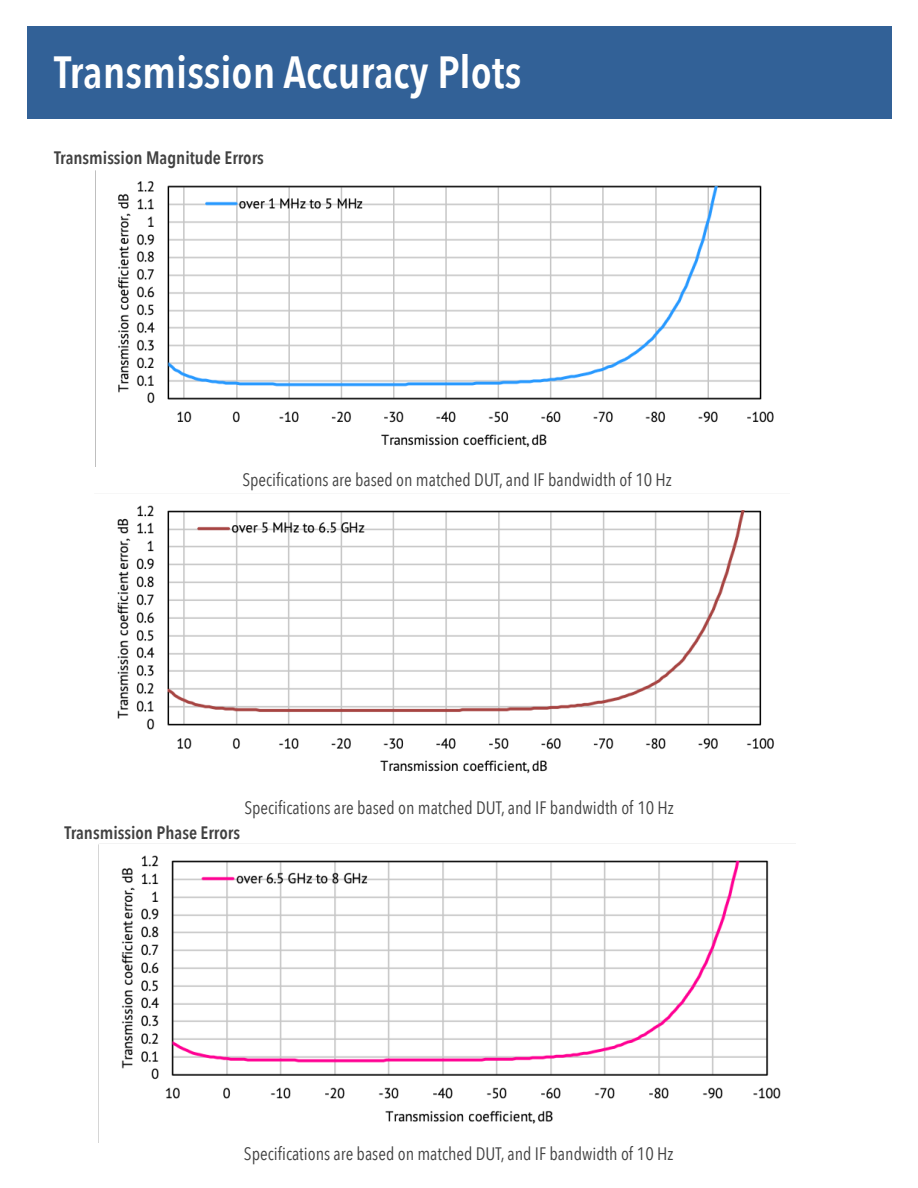
<style>
.page{position:relative;width:918px;height:1188px;background:#fff}
.page>*{position:absolute;margin:0;border:0;box-sizing:border-box;transform-origin:0 0}
.t1{font:600 45px "Avenir Next Condensed";color:#fff}
.t2{font:18px "Avenir Next Condensed";color:#414141}
.t3{font:600 18px "Avenir Next Condensed";color:#414141}
</style>
<div class="page">
<div style="left:27px;top:26px;width:864px;height:93px;background:#326197"></div>
<img style="left:95px;top:171px;width:679px;height:295px">
<img style="left:117px;top:505px;width:658px;height:269px">
<img style="left:98px;top:844px;width:683px;height:299px">
<h1 class="t1" style="left:54px;top:34px;width:469px">Transmission Accuracy Plots</h1>
<p class="t3" style="left:54px;top:142px;width:211px">Transmission Magnitude Errors</p>
<p class="t2" style="left:242px;top:465px;width:431px">Specifications are based on matched DUT, and IF bandwidth of 10 Hz</p>
<p class="t2" style="left:244px;top:792px;width:431px">Specifications are based on matched DUT, and IF bandwidth of 10 Hz</p>
<p class="t3" style="left:65px;top:818px;width:177px">Transmission Phase Errors</p>
<p class="t2" style="left:244px;top:1138px;width:431px">Specifications are based on matched DUT, and IF bandwidth of 10 Hz</p>
</div>
